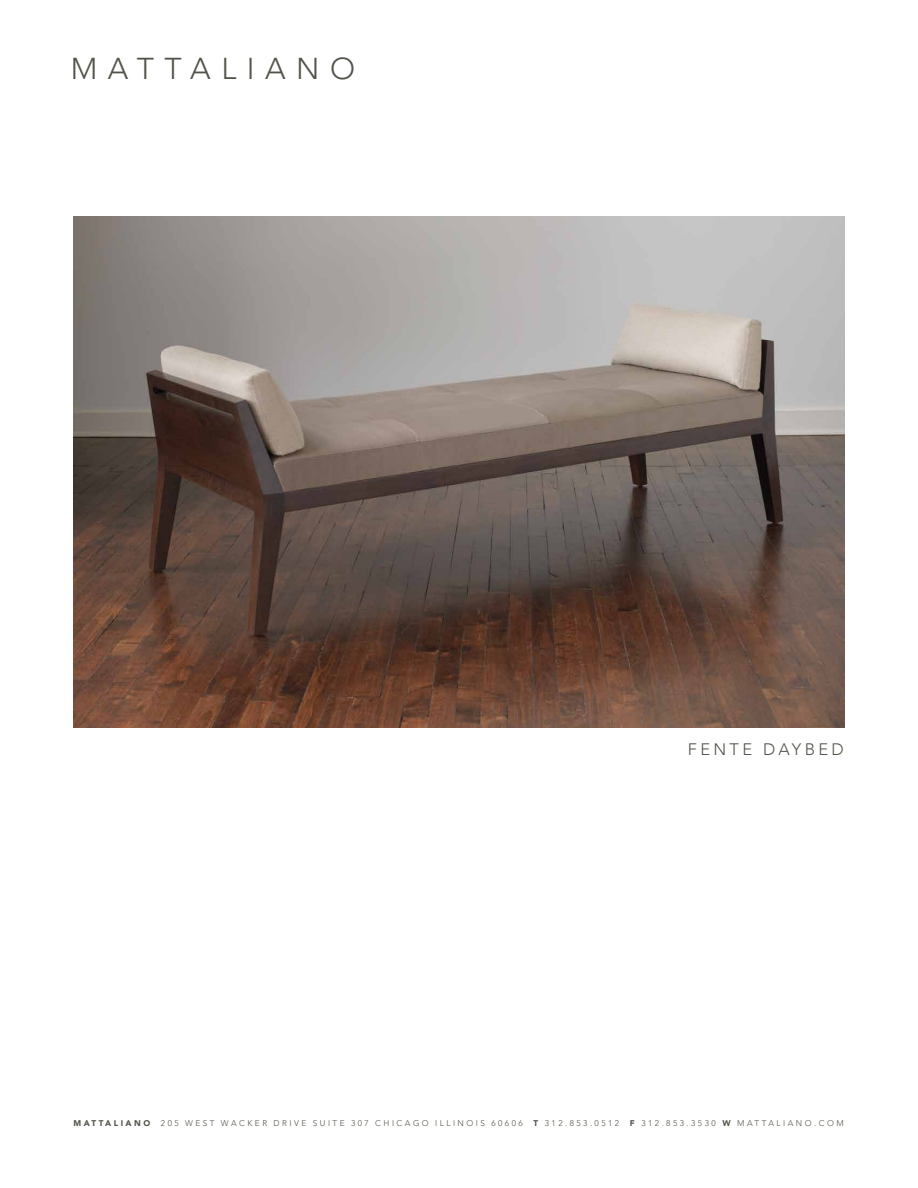
<style>
.page{position:relative;width:918px;height:1188px;background:#fff}
.page>*{position:absolute;margin:0;border:0;box-sizing:border-box;transform-origin:0 0}
.t1{font:300 30px "Avenir";letter-spacing:.35em;color:#54534a}
.t2{font:300 16.5px "Avenir";letter-spacing:.2em;color:#54534a}
.t3{font:300 8.25px "Avenir";letter-spacing:.3em;color:#54534a}
.t4{font:900 8.25px "Avenir";letter-spacing:.3em;color:#54534a}
.s1{font-weight:900}
</style>
<div class="page">
<img style="left:73px;top:216px;width:771px;height:512px">
<h1 class="t1" style="left:71px;top:51px;width:286px">MATTALIANO</h1>
<h2 class="t2" style="left:688px;top:740px;width:157px">FENTE DAYBED</h2>
<p class="t4" style="left:73px;top:1118px;width:78px">MATTALIANO</p>
<p class="t3" style="left:161px;top:1119px;width:363px">205 WEST WACKER DRIVE SUITE 307 CHICAGO ILLINOIS 60606</p>
<p class="t3" style="left:533px;top:1119px;width:87px"><span class="s1">T</span> 312.853.0512</p>
<p class="t3" style="left:630px;top:1119px;width:215px"><span class="s1">F</span> 312.853.3530 <span class="s1">W</span> MATTALIANO.COM</p>
</div>
